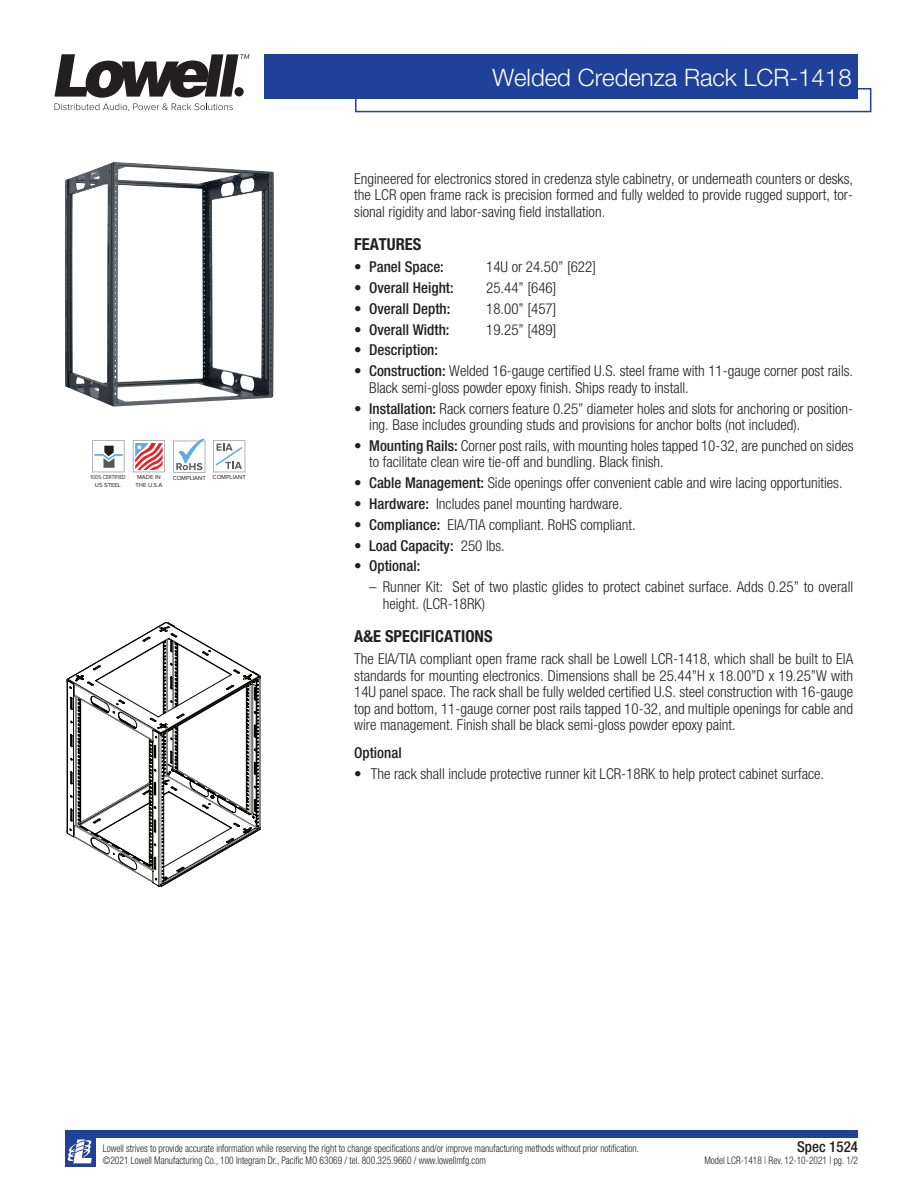
<style>
.page{position:relative;width:918px;height:1188px;background:#fff}
.page>*{position:absolute;margin:0;border:0;box-sizing:border-box;transform-origin:0 0}
.Product_-_Model_No{font:300 24px "Helvetica Neue LT Std";color:#fff}
.Product_-_Subhead{font:700 condensed 16.5px "Helvetica Neue LT Std";color:#231f20}
.Paragraph_titles{font:300 condensed 15px/16.5px "Helvetica Neue LT Std";color:#231f20}
.A_E_text{font:300 condensed 15px/16.5px "Helvetica Neue LT Std";color:#231f20}
.Paragraph_titles-2{font:500 condensed 15px "Helvetica Neue LT Std";color:#231f20}
.A_E_text-2{font:500 condensed 15px "Helvetica Neue LT Std";color:#231f20}
.t1{font:300 condensed 10.5px/12px "Helvetica Neue LT Std";color:#231f20;scale:.9 1}
.t2{font:6px/7.2px "Proxima Nova";color:#231f20}
.t3{font:6px "Proxima Nova";color:#231f20;scale:.8 1}
.s1{font-weight:300}
.s2{font-weight:500}
</style>
<div class="page">
<div style="left:264px;top:54px;width:594px;height:45px;background:#20419a"></div>
<svg style="left:54px;top:54px;width:195px;height:57px"></svg>
<div style="left:65px;top:1131px;width:793px;height:7px;background:#20419a"></div>
<div style="left:65px;top:1133px;width:30px;height:34px;background:#20419a"></div>
<svg style="left:67px;top:1139px;width:25px;height:24px"></svg>
<svg style="left:92px;top:440px;width:33px;height:32px"></svg>
<svg style="left:133px;top:440px;width:32px;height:32px"></svg>
<svg style="left:213px;top:440px;width:32px;height:32px"></svg>
<svg style="left:173px;top:438px;width:32px;height:35px"></svg>
<svg style="left:355px;top:88px;width:517px;height:25px"></svg>
<img style="left:65px;top:162px;width:209px;height:244px">
<svg style="left:67px;top:622px;width:193px;height:265px"></svg>
<p class="t3" style="left:91px;top:474px;width:45px">100% CERTIFIED</p>
<p class="t2" style="left:95px;top:481px;width:28px">US STEEL</p>
<p class="t2" style="left:135px;top:474px;width:28px">MADE IN<br>THE U.S.A</p>
<p class="t2" style="left:173px;top:474px;width:35px">COMPLIANT</p>
<p class="t2" style="left:213px;top:474px;width:35px">COMPLIANT</p>
<p class="Product_-_Model_No" style="left:492px;top:63px;width:361px">Welded Credenza Rack LCR-1418</p>
<p class="Paragraph_titles" style="left:354px;top:170px;width:500px;text-align:justify">Engineered for electronics stored in credenza style cabinetry, or underneath counters or desks, the LCR open frame rack is precision formed and fully welded to provide rugged support, tor&shy;sional rigidity and labor-saving field installation.</p>
<p class="Product_-_Subhead" style="left:354px;top:234px;width:69px">FEATURES</p>
<p class="Paragraph_titles-2" style="left:354px;top:258px;width:91px"><span class="s1">•</span> Panel Space:</p>
<p class="Paragraph_titles" style="left:486px;top:258px;width:111px">14U or 24.50” [622]</p>
<p class="Paragraph_titles-2" style="left:354px;top:279px;width:101px"><span class="s1">•</span> Overall Height:</p>
<p class="Paragraph_titles" style="left:486px;top:279px;width:72px">25.44” [646]</p>
<p class="Paragraph_titles-2" style="left:354px;top:300px;width:98px"><span class="s1">•</span> Overall Depth:</p>
<p class="Paragraph_titles" style="left:486px;top:300px;width:72px">18.00” [457]</p>
<p class="Paragraph_titles-2" style="left:354px;top:320px;width:97px"><span class="s1">•</span> Overall Width:</p>
<p class="Paragraph_titles" style="left:486px;top:321px;width:72px">19.25” [489]</p>
<p class="Paragraph_titles-2" style="left:354px;top:341px;width:85px"><span class="s1">•</span> Description:</p>
<p class="Paragraph_titles" style="left:369px;top:363px;width:485px;text-indent:-15px">• <span class="s2">Construction:</span> Welded 16-gauge certified U.S. steel frame with 11-gauge corner post rails.<br>Black semi-gloss powder epoxy finish. Ships ready to install.</p>
<p class="Paragraph_titles" style="left:369px;top:400px;width:485px;text-indent:-15px">• <span class="s2">Installation:</span> Rack corners feature 0.25” diameter holes and slots for anchoring or position&shy;ing. Base includes grounding studs and provisions for anchor bolts (not included).</p>
<p class="Paragraph_titles" style="left:369px;top:437px;width:486px;text-indent:-15px">• <span class="s2">Mounting Rails:</span> Corner post rails, with mounting holes tapped 10-32, are punched on sides to facilitate clean wire tie-off and bundling. Black finish.</p>
<p class="Paragraph_titles" style="left:354px;top:475px;width:490px">• <span class="s2">Cable Management:</span> Side openings offer convenient cable and wire lacing opportunities.</p>
<p class="Paragraph_titles" style="left:354px;top:495px;width:270px">• <span class="s2">Hardware:</span> Includes panel mounting hardware.</p>
<p class="Paragraph_titles" style="left:354px;top:516px;width:283px">• <span class="s2">Compliance:</span> EIA/TIA compliant. RoHS compliant.</p>
<p class="Paragraph_titles-2" style="left:354px;top:536px;width:152px"><span class="s1">•</span> Load Capacity: <span class="s1">250 lbs.</span></p>
<p class="A_E_text-2" style="left:354px;top:557px;width:68px">• Optional:</p>
<p class="A_E_text" style="left:383px;top:579px;width:472px;text-indent:-14px">– Runner Kit: Set of two plastic glides to protect cabinet surface. Adds 0.25” to overall height. (LCR-18RK)</p>
<p class="Product_-_Subhead" style="left:354px;top:626px;width:140px">A&amp;E SPECIFICATIONS</p>
<p class="Paragraph_titles" style="left:354px;top:651px;width:500px;text-align:justify">The EIA/TIA compliant open frame rack shall be Lowell LCR-1418, which shall be built to EIA standards for mounting electronics. Dimensions shall be 25.44”H x 18.00”D x 19.25”W with 14U panel space. The rack shall be fully welded certified U.S. steel construction with 16-gauge top and bottom, 11-gauge corner post rails tapped 10-32, and multiple openings for cable and wire management. Finish shall be black semi-gloss powder epoxy paint.</p>
<p class="A_E_text-2" style="left:354px;top:743px;width:49px">Optional</p>
<p class="A_E_text" style="left:354px;top:765px;width:471px">• The rack shall include protective runner kit LCR-18RK to help protect cabinet surface.</p>
<p class="t1" style="left:103px;top:1143px;width:597px">Lowell strives to provide accurate information while reserving the right to change specifications and/or improve manufacturing methods without prior notification. ©2021 Lowell Manufacturing Co., 100 Integram Dr., Pacific MO 63069 / tel. 800.325.9660 / www.lowellmfg.com</p>
<p class="Paragraph_titles-2" style="left:797px;top:1138px;width:63px">Spec 1524</p>
<p class="t1" style="left:704px;top:1155px;width:172px">Model LCR-1418 | Rev. 12-10-2021 | pg. 1/2</p>
</div>
